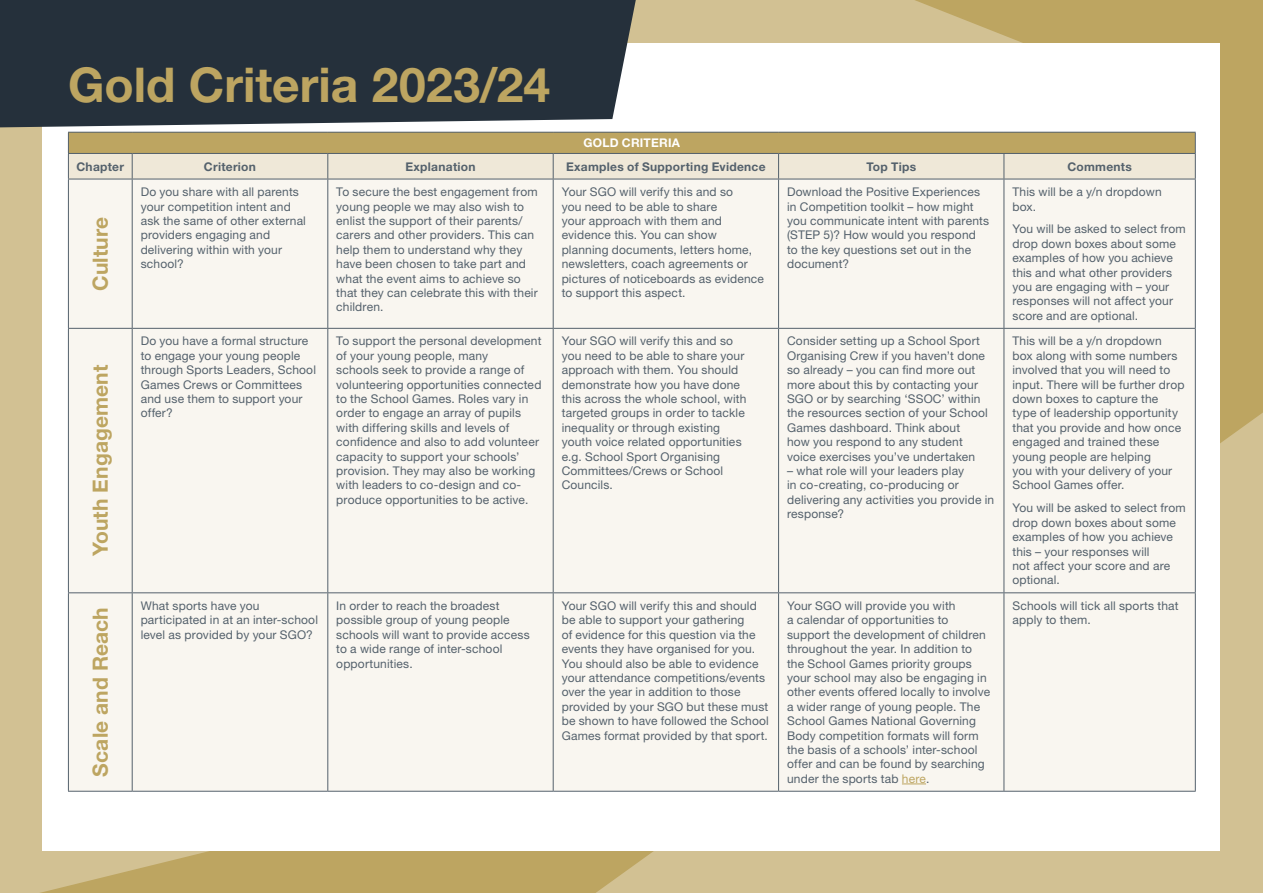
<style>
.page{position:relative;width:1263px;height:893px;background:#fff}
.page>*{position:absolute;margin:0;border:0;box-sizing:border-box;transform-origin:0 0}
.t1{font:700 48px "Helvetica Neue LT Pro";color:#bda561}
.t2{font:700 21px "Helvetica Neue LT Pro";letter-spacing:.005em;color:#bda561}
.t3{font:12px/14.4px "Helvetica Neue LT Pro";letter-spacing:.015em;color:#54616c}
.t4{font:700 12px "Helvetica Neue LT Pro";letter-spacing:.025em;color:#54616c}
.t5{font:700 12px "Helvetica Neue LT Pro";letter-spacing:.02em;color:#fff}
.s1{color:#bda561}
</style>
<div class="page">
<div style="left:0;top:127px;width:42px;height:420px;background:#d2c193"></div>
<div style="left:1062px;top:0;width:201px;height:403px;background:#bda561"></div>
<svg style="left:0;top:655px;width:578px;height:238px;background:#c6b278"></svg>
<svg style="left:578px;top:403px;width:685px;height:490px;background:#d1c091"></svg>
<svg style="left:636px;top:0;width:426px;height:43px;background:#cdba88"></svg>
<div style="left:43px;top:43px;width:1177px;height:807px;background:#fff"></div>
<div style="left:69px;top:180px;width:1126px;height:611px;background:#f9f6f0"></div>
<hr style="left:68px;top:132px;width:64px;height:1px;background:#54616c">
<hr style="left:132px;top:132px;width:196px;height:1px;background:#54616c">
<hr style="left:328px;top:132px;width:225px;height:1px;background:#54616c">
<hr style="left:553px;top:132px;width:225px;height:1px;background:#54616c">
<hr style="left:778px;top:132px;width:226px;height:1px;background:#54616c">
<hr style="left:1004px;top:132px;width:192px;height:1px;background:#54616c">
<hr style="left:68px;top:179px;width:64px;height:1px;background:#54616c">
<hr style="left:68px;top:179px;width:1px;height:149px;background:#54616c">
<hr style="left:132px;top:179px;width:196px;height:1px;background:#54616c">
<hr style="left:132px;top:179px;width:1px;height:149px;background:#54616c">
<hr style="left:328px;top:179px;width:225px;height:1px;background:#54616c">
<hr style="left:327px;top:179px;width:1px;height:149px;background:#54616c">
<hr style="left:553px;top:179px;width:225px;height:1px;background:#54616c">
<hr style="left:778px;top:179px;width:226px;height:1px;background:#54616c">
<hr style="left:778px;top:179px;width:1px;height:149px;background:#54616c">
<hr style="left:1004px;top:179px;width:192px;height:1px;background:#54616c">
<hr style="left:68px;top:328px;width:64px;height:1px;background:#54616c">
<hr style="left:68px;top:329px;width:1px;height:263px;background:#54616c">
<hr style="left:132px;top:328px;width:196px;height:1px;background:#54616c">
<hr style="left:132px;top:329px;width:1px;height:263px;background:#54616c">
<hr style="left:328px;top:328px;width:225px;height:1px;background:#54616c">
<hr style="left:327px;top:329px;width:1px;height:263px;background:#54616c">
<hr style="left:553px;top:328px;width:225px;height:1px;background:#54616c">
<hr style="left:778px;top:328px;width:226px;height:1px;background:#54616c">
<hr style="left:778px;top:329px;width:1px;height:263px;background:#54616c">
<hr style="left:1004px;top:328px;width:192px;height:1px;background:#54616c">
<hr style="left:68px;top:592px;width:64px;height:1px;background:#54616c">
<hr style="left:68px;top:593px;width:1px;height:198px;background:#54616c">
<hr style="left:132px;top:592px;width:196px;height:1px;background:#54616c">
<hr style="left:132px;top:593px;width:1px;height:198px;background:#54616c">
<hr style="left:328px;top:592px;width:225px;height:1px;background:#54616c">
<hr style="left:327px;top:593px;width:1px;height:198px;background:#54616c">
<hr style="left:553px;top:592px;width:225px;height:1px;background:#54616c">
<hr style="left:778px;top:592px;width:226px;height:1px;background:#54616c">
<hr style="left:778px;top:593px;width:1px;height:198px;background:#54616c">
<hr style="left:1004px;top:592px;width:192px;height:1px;background:#54616c">
<hr style="left:68px;top:791px;width:64px;height:1px;background:#54616c">
<hr style="left:132px;top:791px;width:196px;height:1px;background:#54616c">
<hr style="left:328px;top:791px;width:225px;height:1px;background:#54616c">
<hr style="left:553px;top:791px;width:225px;height:1px;background:#54616c">
<hr style="left:778px;top:791px;width:226px;height:1px;background:#54616c">
<hr style="left:1004px;top:791px;width:192px;height:1px;background:#54616c">
<svg style="left:68px;top:133px;width:1128px;height:46px;background:#d2c5a0"></svg>
<hr style="left:553px;top:179px;width:1px;height:149px;background:#54616c">
<hr style="left:1003px;top:179px;width:1px;height:149px;background:#54616c">
<hr style="left:1195px;top:179px;width:1px;height:149px;background:#54616c">
<hr style="left:553px;top:329px;width:1px;height:263px;background:#54616c">
<hr style="left:1003px;top:329px;width:1px;height:263px;background:#54616c">
<hr style="left:1195px;top:329px;width:1px;height:263px;background:#54616c">
<hr style="left:553px;top:593px;width:1px;height:198px;background:#54616c">
<hr style="left:1003px;top:593px;width:1px;height:198px;background:#54616c">
<hr style="left:1195px;top:593px;width:1px;height:198px;background:#54616c">
<svg style="left:902px;top:784px;width:24px;height:1px"></svg>
<div style="left:0;top:0;width:636px;height:127px;background:#25303b"></div>
<h1 class="t1" style="left:68px;top:55px;width:483px">Gold Criteria 2023/24</h1>
<p class="t5" style="left:584px;top:135px;width:98px">GOLD CRITERIA</p>
<p class="t4" style="left:76px;top:159px;width:49px">Chapter</p>
<p class="t4" style="left:204px;top:159px;width:54px">Criterion</p>
<p class="t4" style="left:405px;top:159px;width:72px">Explanation</p>
<p class="t4" style="left:566px;top:159px;width:201px">Examples of Supporting Evidence</p>
<p class="t4" style="left:866px;top:159px;width:51px">Top Tips</p>
<p class="t4" style="left:1067px;top:159px;width:66px">Comments</p>
<h2 class="t2" style="left:87px;top:291px;width:76px;rotate:-90deg">Culture</h2>
<h2 class="t2" style="left:87px;top:556px;width:193px;rotate:-90deg">Youth Engagement</h2>
<p class="t3" style="left:141px;top:184px;width:167px">Do you share with all parents your competition intent and ask the same of other external providers engaging and delivering within with your school?</p>
<p class="t3" style="left:336px;top:184px;width:203px">To secure the best engagement from young people we may also wish to enlist the support of their parents/ carers and other providers. This can help them to understand why they have been chosen to take part and what the event aims to achieve so that they can celebrate this with their children.</p>
<p class="t3" style="left:562px;top:184px;width:204px">Your SGO will verify this and so<br>you need to be able to share<br>your approach with them and evidence this. You can show planning documents, letters home, newsletters, coach agreements or pictures of noticeboards as evidence to support this aspect.</p>
<p class="t3" style="left:787px;top:184px;width:203px">Download the Positive Experiences in Competition toolkit – how might you communicate intent with parents (STEP 5)? How would you respond to the key questions set out in the document?</p>
<p class="t3" style="left:1012px;top:184px;width:151px">This will be a y/n dropdown box.</p>
<p class="t3" style="left:1012px;top:222px;width:175px">You will be asked to select from drop down boxes about some examples of how you achieve this and what other providers you are engaging with – your responses will not affect your score and are optional.</p>
<p class="t3" style="left:141px;top:334px;width:177px">Do you have a formal structure to engage your young people through Sports Leaders, School<br>Games Crews or Committees and use them to support your offer?</p>
<p class="t3" style="left:336px;top:334px;width:207px">To support the personal development of your young people, many<br>schools seek to provide a range of volunteering opportunities connected to the School Games. Roles vary in order to engage an array of pupils with differing skills and levels of confidence and also to add volunteer capacity to support your schools’ provision. They may also be working with leaders to co-design and co&shy;produce opportunities to be active.</p>
<p class="t3" style="left:562px;top:334px;width:186px">Your SGO will verify this and so you need to be able to share your approach with them. You should demonstrate how you have done this across the whole school, with targeted groups in order to tackle inequality or through existing youth voice related opportunities e.g. School Sport Organising<br>Committees/Crews or School<br>Councils.</p>
<p class="t3" style="left:787px;top:334px;width:202px">Consider setting up a School Sport Organising Crew if you haven’t done so already – you can find more out more about this by contacting your SGO or by searching ‘SSOC’ within the resources section of your School Games dashboard. Think about<br>how you respond to any student voice exercises you’ve undertaken</p>
<p class="t3" style="left:787px;top:463px;width:209px">– what role will your leaders play<br>in co-creating, co-producing or delivering any activities you provide in response?</p>
<p class="t3" style="left:1012px;top:334px;width:174px">This will be a y/n dropdown box along with some numbers involved that you will need to input. There will be further drop down boxes to capture the type of leadership opportunity that you provide and how once engaged and trained these young people are helping<br>you with your delivery of your<br>School Games offer.</p>
<p class="t3" style="left:1012px;top:501px;width:175px">You will be asked to select from drop down boxes about some examples of how you achieve this – your responses will<br>not affect your score and are optional.</p>
<h2 class="t2" style="left:87px;top:776px;width:171px;rotate:-90deg">Scale and Reach</h2>
<p class="t3" style="left:141px;top:598px;width:179px">What sports have you participated in at an inter-school level as provided by your SGO?</p>
<p class="t3" style="left:336px;top:598px;width:195px">In order to reach the broadest possible group of young people schools will want to provide access to a wide range of inter-school opportunities.</p>
<p class="t3" style="left:562px;top:598px;width:209px">Your SGO will verify this and should be able to support your gathering<br>of evidence for this question via the events they have organised for you.<br>You should also be able to evidence your attendance competitions/events over the year in addition to those provided by your SGO but these must be shown to have followed the School Games format provided by that sport.</p>
<p class="t3" style="left:787px;top:598px;width:205px">Your SGO will provide you with<br>a calendar of opportunities to support the development of children throughout the year. In addition to the School Games priority groups your school may also be engaging in other events offered locally to involve a wider range of young people. The School Games National Governing Body competition formats will form the basis of a schools’ inter-school offer and can be found by searching under the sports tab <span class="s1">here</span>.</p>
<p class="t3" style="left:1012px;top:598px;width:168px">Schools will tick all sports that apply to them.</p>
</div>
